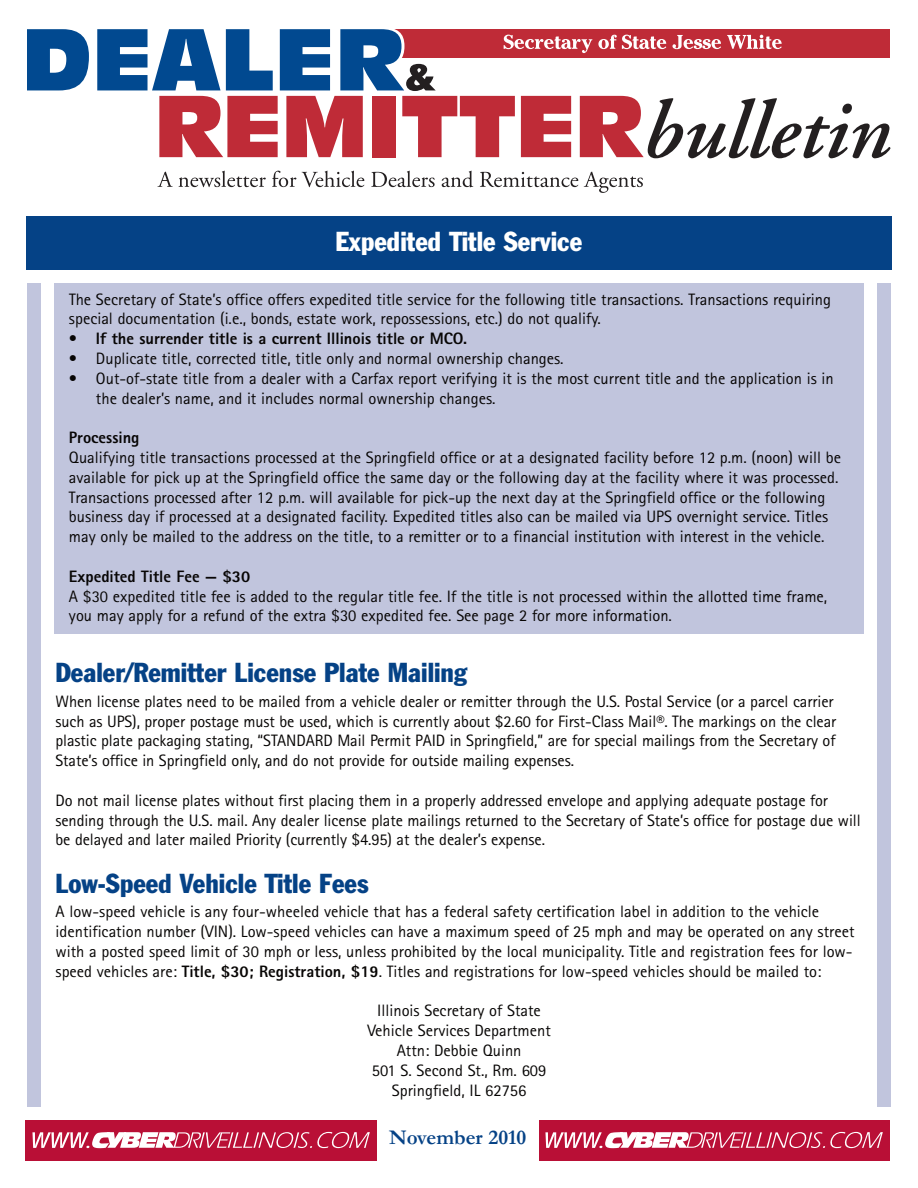
<style>
.page{position:relative;width:918px;height:1188px;background:#fff}
.page>*{position:absolute;margin:0;border:0;box-sizing:border-box;transform-origin:0 0}
.t1{font:condensed 27px "Franklin Gothic";color:#054286}
.t2{font:condensed 27px "Franklin Gothic";color:#fff}
.t3{font:700 21px "Garamond";color:#054286}
.t4{font:16.5px/19.8px "Rotis Sans Serif";color:#070504}
.t5{font:800 16.5px "Rotis Sans Serif";color:#070504}
.s1{font-weight:400}
.s2{font-weight:800}
</style>
<div class="page">
<div style="left:54px;top:284px;width:810px;height:350px;background:#c1c5dd"></div>
<div style="left:26px;top:216px;width:866px;height:54px;background:#054286"></div>
<svg style="left:27px;top:29px;width:62px;height:61px"></svg>
<svg style="left:157px;top:172px;width:16px;height:15px"></svg>
<svg style="left:179px;top:171px;width:87px;height:16px"></svg>
<svg style="left:272px;top:171px;width:24px;height:16px"></svg>
<svg style="left:302px;top:171px;width:62px;height:16px"></svg>
<svg style="left:371px;top:171px;width:64px;height:16px"></svg>
<svg style="left:442px;top:171px;width:31px;height:16px"></svg>
<svg style="left:480px;top:172px;width:98px;height:15px"></svg>
<svg style="left:584px;top:172px;width:59px;height:21px"></svg>
<svg style="left:97px;top:29px;width:793px;height:129px"></svg>
<div style="left:27px;top:284px;width:13px;height:823px;background:#c1c5dd"></div>
<div style="left:878px;top:284px;width:13px;height:823px;background:#c1c5dd"></div>
<div style="left:26px;top:1120px;width:351px;height:40px;background:#b90f36"></div>
<div style="left:539px;top:1120px;width:351px;height:40px;background:#b90f36"></div>
<svg style="left:32px;top:1132px;width:338px;height:16px"></svg>
<svg style="left:545px;top:1132px;width:338px;height:16px"></svg>
<h1 class="t2" style="left:335px;top:231px;width:248px">Expedited Title Service</h1>
<p class="t4" style="left:69px;top:291px;width:764px">The Secretary of State’s office offers expedited title service for the following title transactions. Transactions requiring special documentation (i.e., bonds, estate work, repossessions, etc.) do not qualify.</p>
<p class="t5" style="left:69px;top:333px;width:400px"><span class="s1">•</span> If the surrender title is a current Illinois title or MCO.</p>
<p class="t4" style="left:69px;top:350px;width:496px">• Duplicate title, corrected title, title only and normal ownership changes.</p>
<p class="t4" style="left:96px;top:370px;width:739px;text-indent:-27px">• Out-of-state title from a dealer with a Carfax report verifying it is the most current title and the application is in the dealer’s name, and it includes normal ownership changes.</p>
<p class="t5" style="left:69px;top:432px;width:72px">Processing</p>
<p class="t4" style="left:69px;top:449px;width:774px">Qualifying title transactions processed at the Springfield office or at a designated facility before 12 p.m. (noon) will be available for pick up at the Springfield office the same day or the following day at the facility where it was processed.<br>Transactions processed after 12 p.m. will available for pick-up the next day at the Springfield office or the following business day if processed at a designated facility. Expedited titles also can be mailed via UPS overnight service. Titles may only be mailed to the address on the title, to a remitter or to a financial institution with interest in the vehicle.</p>
<p class="t5" style="left:69px;top:570px;width:183px">Expedited Title Fee — $30</p>
<p class="t4" style="left:69px;top:588px;width:760px">A $30 expedited title fee is added to the regular title fee. If the title is not processed within the allotted time frame, you may apply for a refund of the extra $30 expedited fee. See page 2 for more information.</p>
<h1 class="t1" style="left:55px;top:663px;width:413px">Dealer/Remitter License Plate Mailing</h1>
<p class="t4" style="left:55px;top:693px;width:782px">When license plates need to be mailed from a vehicle dealer or remitter through the U.S. Postal Service (or a parcel carrier such as UPS), proper postage must be used, which is currently about $2.60 for First-Class Mail®. The markings on the clear plastic plate packaging stating, “STANDARD Mail Permit PAID in Springfield,” are for special mailings from the Secretary of State’s office in Springfield only, and do not provide for outside mailing expenses.</p>
<p class="t4" style="left:55px;top:792px;width:807px">Do not mail license plates without first placing them in a properly addressed envelope and applying adequate postage for sending through the U.S. mail. Any dealer license plate mailings returned to the Secretary of State’s office for postage due will be delayed and later mailed Priority (currently $4.95) at the dealer’s expense.</p>
<h1 class="t1" style="left:56px;top:874px;width:315px">Low-Speed Vehicle Title Fees</h1>
<p class="t4" style="left:56px;top:904px;width:801px">A low-speed vehicle is any four-wheeled vehicle that has a federal safety certification label in addition to the vehicle identification number (VIN). Low-speed vehicles can have a maximum speed of 25 mph and may be operated on any street with a posted speed limit of 30 mph or less, unless prohibited by the local municipality. Title and registration fees for low&shy;speed vehicles are: <span class="s2">Title, $30; Registration, $19</span>. Titles and registrations for low-speed vehicles should be mailed to:</p>
<p class="t4" style="left:367px;top:1003px;width:185px;text-align:center">Illinois Secretary of State<br>Vehicle Services Department<br>Attn: Debbie Quinn<br>501 S. Second St., Rm. 609<br>Springfield, IL 62756</p>
<p class="t3" style="left:389px;top:1126px;width:139px">November 2010</p>
</div>
